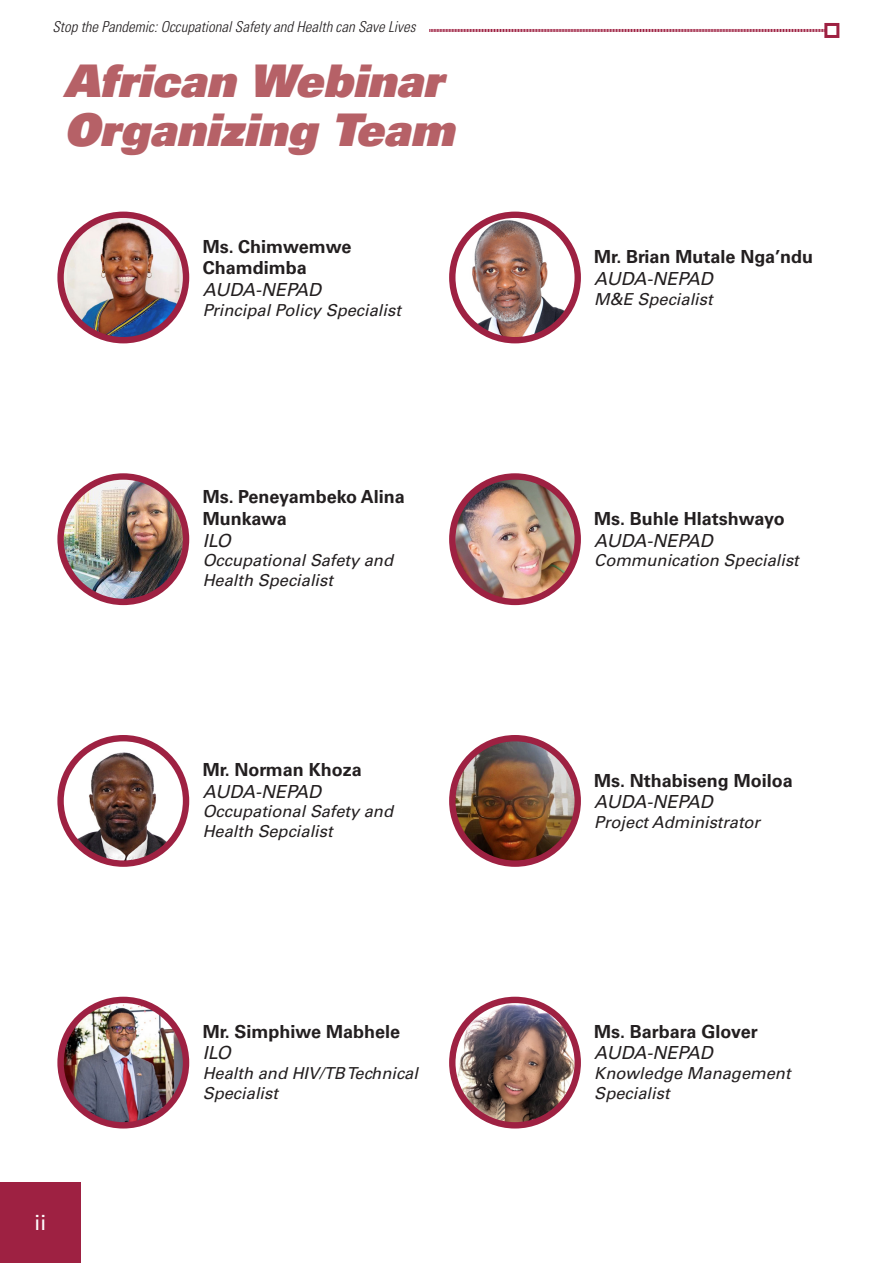
<style>
.page{position:relative;width:893px;height:1263px;background:#fff}
.page>*{position:absolute;margin:0;border:0;box-sizing:border-box;transform-origin:0 0}
.Main_Heading{font:45px "Univers LT Std X Black Obl";color:#b66167}
.t1{font:21px "Univers LT Std";color:#fff}
.t2{font:700 18px/21.6px "Univers LT Std";color:#231f20}
.t3{font:italic 18px "Univers LT Std";color:#231f20}
.t4{font:italic 16.5px/19.8px "Univers LT Std";color:#231f20}
.t5{font:italic 300 condensed 15px "Univers LT Std";color:#231f20}
</style>
<div class="page">
<div style="left:0;top:1182px;width:81px;height:81px;background:#9e2142"></div>
<svg style="left:429px;top:29px;width:395px;height:3px"></svg>
<div style="left:824px;top:23px;width:15px;height:15px;border:3px solid #9e2142"></div>
<div style="left:449px;top:997px;width:132px;height:131px;background:#9e2142;border-radius:50%"></div>
<div style="left:449px;top:735px;width:132px;height:132px;background:#9e2142;border-radius:50%"></div>
<div style="left:449px;top:473px;width:132px;height:132px;background:#9e2142;border-radius:50%"></div>
<div style="left:449px;top:212px;width:132px;height:131px;background:#9e2142;border-radius:50%"></div>
<div style="left:57px;top:997px;width:132px;height:131px;background:#9e2142;border-radius:50%"></div>
<div style="left:57px;top:735px;width:132px;height:132px;background:#9e2142;border-radius:50%"></div>
<div style="left:57px;top:473px;width:132px;height:132px;background:#9e2142;border-radius:50%"></div>
<div style="left:57px;top:212px;width:132px;height:131px;background:#9e2142;border-radius:50%"></div>
<img style="left:64px;top:218px;width:119px;height:119px;border-radius:60px">
<img style="left:64px;top:480px;width:119px;height:119px;border-radius:60px">
<img style="left:64px;top:741px;width:119px;height:119px;border-radius:60px">
<img style="left:64px;top:1003px;width:119px;height:119px;border-radius:60px">
<img style="left:455px;top:218px;width:120px;height:119px;border-radius:60px">
<img style="left:455px;top:480px;width:120px;height:119px;border-radius:60px">
<img style="left:455px;top:741px;width:120px;height:119px;border-radius:60px">
<img style="left:455px;top:1003px;width:120px;height:119px;border-radius:60px">
<p class="t5" style="left:52px;top:18px;width:365px">Stop the Pandemic: Occupational Safety and Health can Save Lives</p>
<p class="Main_Heading" style="left:64px;top:51px;width:380px">African Webinar</p>
<p class="Main_Heading" style="left:64px;top:100px;width:392px">Organizing Team</p>
<p class="t2" style="left:203px;top:235px;width:150px">Ms. Chimwemwe<br>Chamdimba</p>
<p class="t3" style="left:203px;top:279px;width:120px">AUDA-NEPAD</p>
<p class="t4" style="left:203px;top:300px;width:200px">Principal Policy Specialist</p>
<p class="t2" style="left:203px;top:486px;width:204px">Ms. Peneyambeko Alina<br>Munkawa</p>
<p class="t3" style="left:203px;top:530px;width:30px">ILO</p>
<p class="t4" style="left:203px;top:551px;width:192px">Occupational Safety and<br>Health Specialist</p>
<p class="t2" style="left:203px;top:759px;width:161px">Mr. Norman Khoza</p>
<p class="t3" style="left:203px;top:780px;width:120px">AUDA-NEPAD</p>
<p class="t4" style="left:203px;top:802px;width:192px">Occupational Safety and<br>Health Sepcialist</p>
<p class="t1" style="left:35px;top:1210px;width:13px">ii</p>
<p class="t2" style="left:203px;top:1021px;width:199px">Mr. Simphiwe Mabhele</p>
<p class="t3" style="left:203px;top:1042px;width:30px">ILO</p>
<p class="t4" style="left:203px;top:1063px;width:217px">Health and HIV/TB Technical<br>Specialist</p>
<p class="t2" style="left:594px;top:246px;width:220px">Mr. Brian Mutale Nga’ndu</p>
<p class="t3" style="left:594px;top:268px;width:120px">AUDA-NEPAD</p>
<p class="t4" style="left:594px;top:289px;width:120px">M&amp;E Specialist</p>
<p class="t2" style="left:594px;top:508px;width:192px">Ms. Buhle Hlatshwayo</p>
<p class="t3" style="left:594px;top:530px;width:120px">AUDA-NEPAD</p>
<p class="t4" style="left:594px;top:551px;width:206px">Communication Specialist</p>
<p class="t2" style="left:594px;top:770px;width:200px">Ms. Nthabiseng Moiloa</p>
<p class="t3" style="left:594px;top:791px;width:120px">AUDA-NEPAD</p>
<p class="t4" style="left:594px;top:813px;width:167px">Project Administrator</p>
<p class="t2" style="left:594px;top:1021px;width:165px">Ms. Barbara Glover</p>
<p class="t3" style="left:594px;top:1042px;width:120px">AUDA-NEPAD</p>
<p class="t4" style="left:594px;top:1063px;width:198px">Knowledge Management<br>Specialist</p>
</div>
